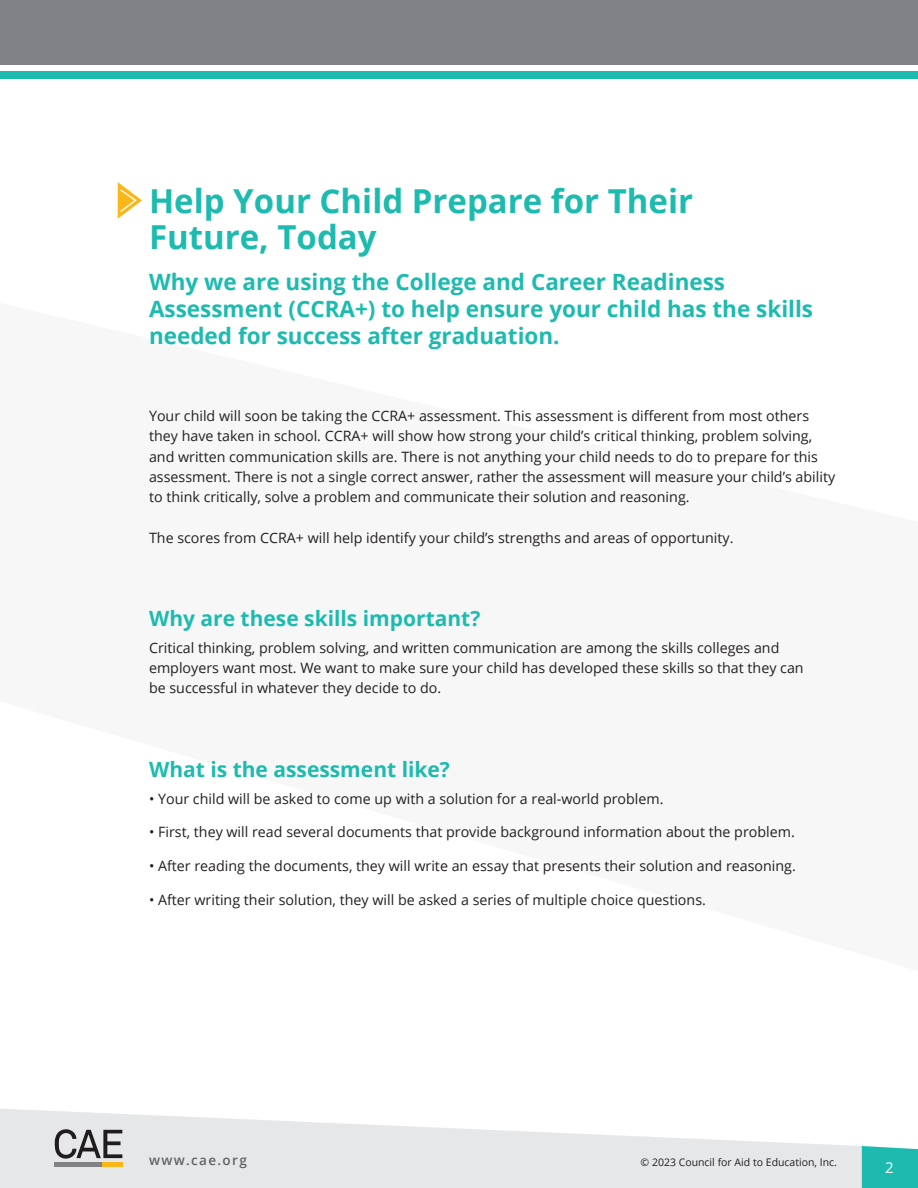
<style>
.page{position:relative;width:918px;height:1188px;background:#fff}
.page>*{position:absolute;margin:0;border:0;box-sizing:border-box;transform-origin:0 0}
.t1{font:700 33px/36px "Open Sans";color:#1dbbaf}
.t2{font:700 22.5px/27px "Open Sans";color:#1dbbaf}
.t3{font:700 21px "Open Sans";color:#1dbbaf}
.t4{font:15px "Open Sans";color:#fff}
.t5{font:14.25px/20.2px "Open Sans";color:#231f20}
.t6{font:600 13.5px "Open Sans";letter-spacing:.1em;color:#636366}
.t7{font:10.5px "Open Sans";color:#231f20}
</style>
<div class="page">
<svg style="left:118px;top:182px;width:24px;height:37px"></svg>
<svg style="left:0;top:1109px;width:862px;height:79px;fill:#e6e7e9"></svg>
<svg style="left:55px;top:1128px;width:67px;height:34px;background:#a4a3a5"></svg>
<hr style="left:102px;top:1162px;width:21px;height:4px;background:#f9b717">
<hr style="left:55px;top:1162px;width:47px;height:4px;background:#808284">
<div style="left:862px;top:1146px;width:56px;height:42px;background:#1dbbaf"></div>
<div style="left:0;top:71px;width:918px;height:8px;background:#1dbbaf"></div>
<div style="left:0;top:0;width:918px;height:65px;background:#808285"></div>
<h1 class="t1" style="left:149px;top:183px;width:546px">Help Your Child Prepare for Their<br>Future, Today</h1>
<h2 class="t2" style="left:149px;top:268px;width:666px">Why we are using the College and Career Readiness<br>Assessment (CCRA+) to help ensure your child has the skills needed for success after graduation.</h2>
<p class="t5" style="left:149px;top:405px;width:688px">Your child will soon be taking the CCRA+ assessment. This assessment is different from most others they have taken in school. CCRA+ will show how strong your child’s critical thinking, problem solving, and written communication skills are. There is not anything your child needs to do to prepare for this assessment. There is not a single correct answer, rather the assessment will measure your child’s ability to think critically, solve a problem and communicate their solution and reasoning.</p>
<p class="t5" style="left:149px;top:527px;width:586px">The scores from CCRA+ will help identify your child’s strengths and areas of opportunity.</p>
<h3 class="t3" style="left:149px;top:603px;width:333px">Why are these skills important?</h3>
<p class="t5" style="left:149px;top:637px;width:656px">Critical thinking, problem solving, and written communication are among the skills colleges and employers want most. We want to make sure your child has developed these skills so that they can be successful in whatever they decide to do.</p>
<h3 class="t3" style="left:149px;top:754px;width:302px">What is the assessment like?</h3>
<p class="t5" style="left:149px;top:788px;width:516px">• Your child will be asked to come up with a solution for a real-world problem.</p>
<p class="t5" style="left:149px;top:822px;width:647px">• First, they will read several documents that provide background information about the problem.</p>
<p class="t5" style="left:149px;top:855px;width:648px">• After reading the documents, they will write an essay that presents their solution and reasoning.</p>
<p class="t5" style="left:149px;top:889px;width:558px">• After writing their solution, they will be asked a series of multiple choice questions.</p>
<p class="t6" style="left:149px;top:1150px;width:99px">www.cae.org</p>
<p class="t7" style="left:641px;top:1155px;width:198px">© 2023 Council for Aid to Education, Inc.</p>
<p class="t4" style="left:885px;top:1157px;width:10px">2</p>
</div>
